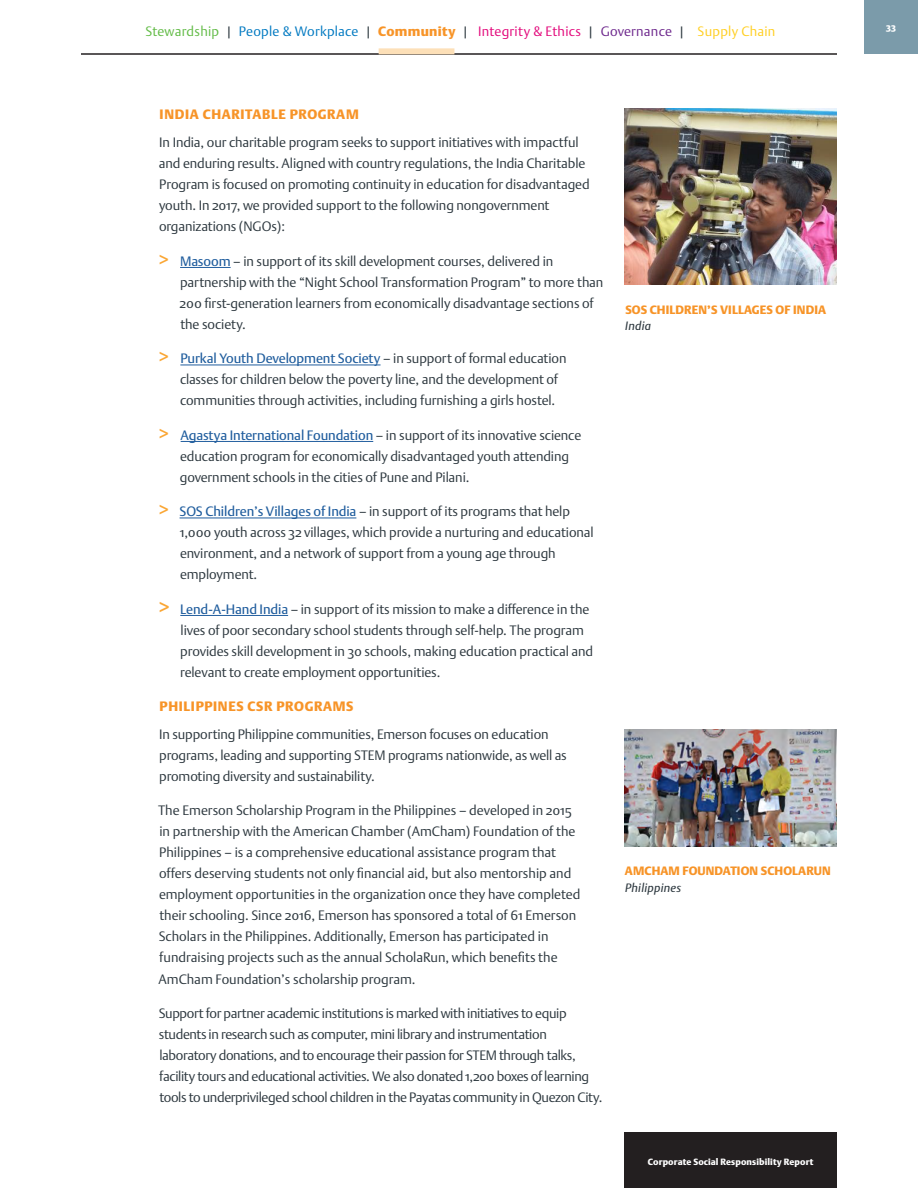
<style>
.page{position:relative;width:918px;height:1188px;background:#fff}
.page>*{position:absolute;margin:0;border:0;box-sizing:border-box;transform-origin:0 0}
.t1{font:13.5px/21px "DTL Argo ST Light";letter-spacing:-.005em;color:#2d383f}
.t2{font:13.5px/21px "DTL Argo ST Light";letter-spacing:-.025em;color:#2d383f}
.t3{font:13.5px "DTL Argo ST Light";letter-spacing:.02em;color:#0079c1}
.t4{font:13.5px "DTL Argo ST";letter-spacing:-.005em;color:#215e9e}
.t5{font:13.5px "DTL Argo ST Black";letter-spacing:.05em;color:#f79428}
.t6{font:12px "DTL Argo ST Black";letter-spacing:.01em;color:#f79428}
.t7{font:italic 12px "DTL Argo T";letter-spacing:.02em;color:#2d383f}
.t8{font:9px "DTL Argo ST Black";letter-spacing:.01em;color:#fff}
.s1{color:#62bb46}
.s2{color:#2d383f}
.s3{font-family:"DTL Argo ST Black";color:#f79428}
.s4{color:#e30a7c}
.s5{color:#6e298d}
.s6{color:#ffcf22}
.s7{font-family:"DTL Argo ST";font-size:18px;color:#faa634}
.s8{font-family:"DTL Argo ST";color:#215e9e}
.s9{font-size:18px;color:#faa634}
.s10{font-family:"DTL Argo ST Light";color:#2d383f}
.s11{font-family:"DTL Argo ST";font-size:19.5px;color:#faa634}
</style>
<div class="page">
<div style="left:624px;top:1133px;width:213px;height:55px;background:#231f20"></div>
<div style="left:864px;top:0;width:54px;height:54px;background:#7b9baa"></div>
<hr style="left:81px;top:54px;width:756px;height:1px;background:#231f20">
<hr style="left:180px;top:267px;width:51px;height:1px;background:#215e9e">
<hr style="left:180px;top:365px;width:201px;height:1px;background:#215e9e">
<hr style="left:181px;top:441px;width:192px;height:1px;background:#215e9e">
<hr style="left:180px;top:518px;width:176px;height:1px;background:#215e9e">
<hr style="left:180px;top:615px;width:108px;height:1px;background:#215e9e">
<div style="left:379px;top:48px;width:75px;height:6px;background:#fde0b8"></div>
<img style="left:624px;top:729px;width:213px;height:117px">
<img style="left:624px;top:109px;width:213px;height:176px">
<p class="t3" style="left:146px;top:23px;width:631px"><span class="s1">Stewardship</span> <span class="s2">|</span> People &amp; Workplace <span class="s2">|</span> <span class="s3">Community</span> <span class="s2">|</span> <span class="s4">Integrity &amp; Ethics</span> <span class="s2">|</span> <span class="s5">Governance</span> <span class="s2">|</span> <span class="s6">Supply Chain</span></p>
<p class="t5" style="left:160px;top:107px;width:201px">INDIA CHARITABLE PROGRAM</p>
<p class="t1" style="left:159px;top:132px;width:433px">In India, our charitable program seeks to support initiatives with impactful and enduring results. Aligned with country regulations, the India Charitable Program is focused on promoting continuity in education for disadvantaged youth. In 2017, we provided support to the following nongovernment organizations (NGOs):</p>
<p class="t1" style="left:180px;top:250px;width:425px;text-indent:-20px"><span class="s7">&gt;</span> <span class="s8">Masoom</span> – in support of its skill development courses, delivered in partnership with the “Night School Transformation Program” to more than 200 first-generation learners from economically disadvantage sections of the society.</p>
<p class="t4" style="left:159px;top:350px;width:409px"><span class="s9">&gt;</span> Purkal Youth Development Society <span class="s10">– in support of formal education</span></p>
<p class="t1" style="left:180px;top:369px;width:380px">classes for children below the poverty line, and the development of communities through activities, including furnishing a girls hostel.</p>
<p class="t1" style="left:180px;top:424px;width:403px;text-indent:-21px"><span class="s7">&gt;</span> <span class="s8">Agastya International Foundation</span> – in support of its innovative science education program for economically disadvantaged youth attending government schools in the cities of Pune and Pilani.</p>
<p class="t1" style="left:180px;top:501px;width:415px;text-indent:-21px"><span class="s7">&gt;</span> <span class="s8">SOS Children’s Villages of India</span> – in support of its programs that help 1,000 youth across 32 villages, which provide a nurturing and educational environment, and a network of support from a young age through employment.</p>
<p class="t1" style="left:180px;top:598px;width:414px;text-indent:-21px"><span class="s11">&gt;</span> <span class="s8">Lend-A-Hand India</span> – in support of its mission to make a difference in the lives of poor secondary school students through self-help. The program provides skill development in 30 schools, making education practical and relevant to create employment opportunities.</p>
<p class="t5" style="left:160px;top:698px;width:195px">PHILIPPINES CSR PROGRAMS</p>
<p class="t1" style="left:159px;top:724px;width:409px">In supporting Philippine communities, Emerson focuses on education programs, leading and supporting STEM programs nationwide, as well as promoting diversity and sustainability.</p>
<p class="t1" style="left:158px;top:800px;width:424px">The Emerson Scholarship Program in the Philippines – developed in 2015 in partnership with the American Chamber (AmCham) Foundation of the Philippines – is a comprehensive educational assistance program that offers deserving students not only financial aid, but also mentorship and employment opportunities in the organization once they have completed their schooling. Since 2016, Emerson has sponsored a total of 61 Emerson Scholars in the Philippines. Additionally, Emerson has participated in fundraising projects such as the annual ScholaRun, which benefits the AmCham Foundation’s scholarship program.</p>
<p class="t2" style="left:159px;top:1003px;width:445px">Support for partner academic institutions is marked with initiatives to equip students in research such as computer, mini library and instrumentation laboratory donations, and to encourage their passion for STEM through talks, facility tours and educational activities. We also donated 1,200 boxes of learning tools to underprivileged school children in the Payatas community in Quezon City.</p>
<p class="t6" style="left:625px;top:302px;width:202px">SOS CHILDREN’S VILLAGES OF INDIA</p>
<p class="t7" style="left:625px;top:319px;width:27px">India</p>
<p class="t6" style="left:625px;top:864px;width:207px">AMCHAM FOUNDATION SCHOLARUN</p>
<p class="t7" style="left:625px;top:880px;width:57px">Philippines</p>
<p class="t8" style="left:648px;top:1157px;width:167px">Corporate Social Responsibility Report</p>
<p class="t8" style="left:886px;top:22px;width:11px">33</p>
</div>
